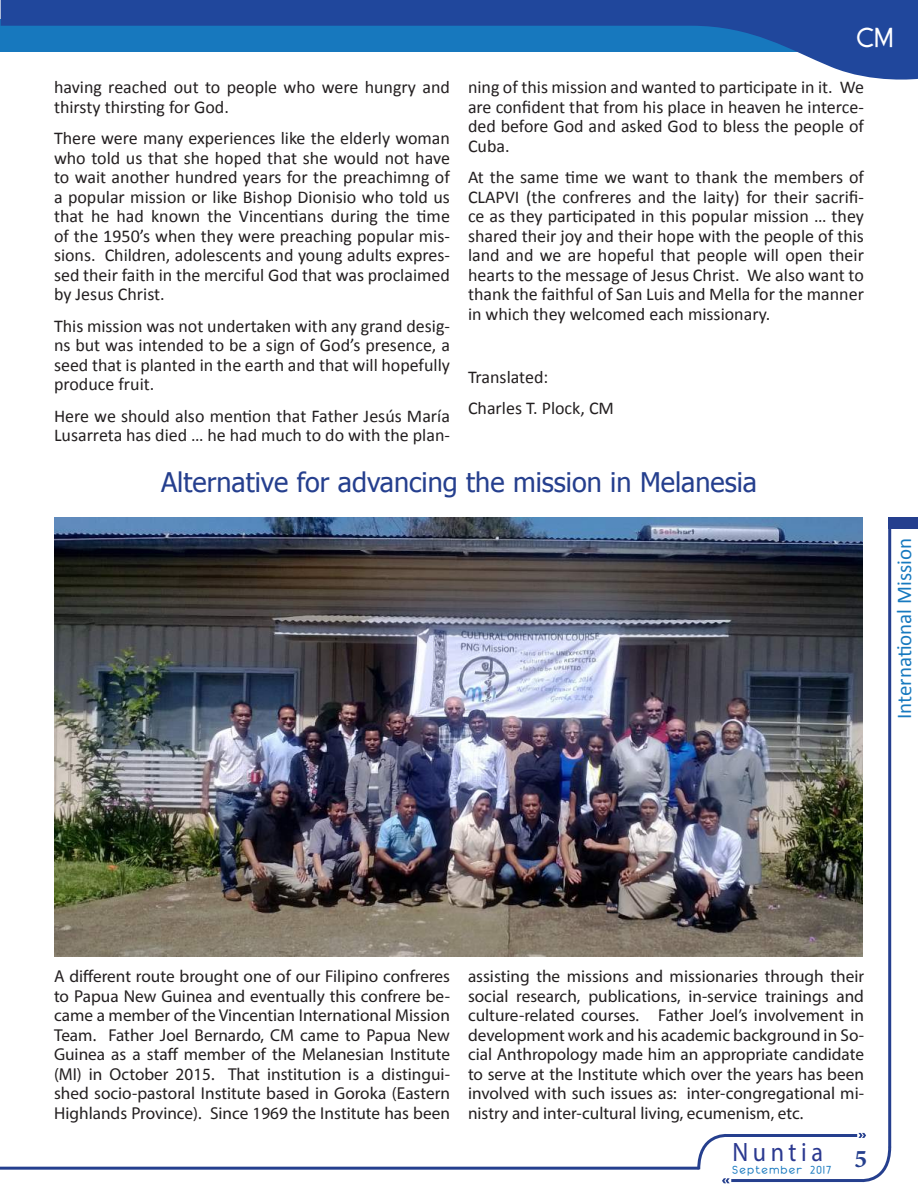
<style>
.page{position:relative;width:918px;height:1188px;background:#fff}
.page>*{position:absolute;margin:0;border:0;box-sizing:border-box;transform-origin:0 0}
.t1{font:30px "Not So Stout Deco";color:#fff}
.t2{font:27px "Tahoma";color:#253f8e}
.t3{font:26.7px "Myriad Pro";letter-spacing:.19em;color:#2b3990;scale:.91 1}
.t4{font:21px "Calibri";color:#1779bf}
.t5{font:18px/19.5px "Calibri";color:#231f20;text-align:justify}
.t6{font:17.25px/19.5px "Myriad Pro";color:#231f20;text-align:justify}
.t7{font:12px "Not So Stout Deco";letter-spacing:.11em;color:#1779bf}
</style>
<div class="page">
<svg style="left:1px;top:0;width:917px;height:80px"></svg>
<hr style="left:888px;top:523px;width:3px;height:624px;background:#253f8e">
<div style="left:888px;top:517px;width:30px;height:12px;background:#253f8e"></div>
<svg style="left:696px;top:1132px;width:196px;height:52px"></svg>
<hr style="left:0;top:1167px;width:699px;height:3px;background:#253f8e">
<img style="left:54px;top:517px;width:809px;height:440px">
<p class="t5" style="left:54px;top:77px;width:397px">having reached out to people who were hungry and thirsty thirsting for God.</p>
<p class="t5" style="left:54px;top:128px;width:398px">There were many experiences like the elderly woman who told us that she hoped that she would not have to wait another hundred years for the preachimng of a popular mission or like Bishop Dionisio who told us that he had known the Vincentians during the time of the 1950’s when they were preaching popular mis&shy;sions. Children, adolescents and young adults expres&shy;sed their faith in the merciful God that was proclaimed by Jesus Christ.</p>
<p class="t5" style="left:54px;top:315px;width:397px">This mission was not undertaken with any grand desig&shy;ns but was intended to be a sign of God’s presence, a seed that is planted in the earth and that will hopefully produce fruit.</p>
<p class="t5" style="left:54px;top:405px;width:397px">Here we should also mention that Father Jesús María<br>Lusarreta has died … he had much to do with the plan-</p>
<h1 class="t1" style="left:857px;top:19px;width:39px">CM</h1>
<p class="t5" style="left:468px;top:77px;width:398px">ning of this mission and wanted to participate in it. We are confident that from his place in heaven he interce&shy;ded before God and asked God to bless the people of Cuba.</p>
<p class="t5" style="left:468px;top:167px;width:398px">At the same time we want to thank the members of CLAPVI (the confreres and the laity) for their sacrifi&shy;ce as they participated in this popular mission … they shared their joy and their hope with the people of this land and we are hopeful that people will open their hearts to the message of Jesus Christ. We also want to thank the faithful of San Luis and Mella for the manner in which they welcomed each missionary.</p>
<p class="t5" style="left:468px;top:360px;width:148px;line-height:31.5px">Translated:<br>Charles T. Plock, CM</p>
<h2 class="t2" style="left:161px;top:464px;width:597px">Alternative for advancing the mission in Melanesia</h2>
<p class="t4" style="left:890px;top:719px;width:183px;rotate:-90deg">International Mission</p>
<p class="t6" style="left:54px;top:967px;width:398px">A different route brought one of our Filipino confreres to Papua New Guinea and eventually this confrere be&shy;came a member of the Vincentian International Mission Team. Father Joel Bernardo, CM came to Papua New Guinea as a staff member of the Melanesian Institute (MI) in October 2015. That institution is a distingui&shy;shed socio-pastoral Institute based in Goroka (Eastern Highlands Province). Since 1969 the Institute has been</p>
<p class="t6" style="left:468px;top:967px;width:398px">assisting the missions and missionaries through their social research, publications, in-service trainings and culture-related courses. Father Joel’s involvement in development work and his academic background in So&shy;cial Anthropology made him an appropriate candidate to serve at the Institute which over the years has been involved with such issues as: inter-congregational mi&shy;nistry and inter-cultural living, ecumenism, etc.</p>
<h3 class="t3" style="left:732px;top:1135px;width:150px">Nuntia <sub>5</sub></h3>
<p class="t7" style="left:732px;top:1162px;width:101px">September 2017</p>
</div>
